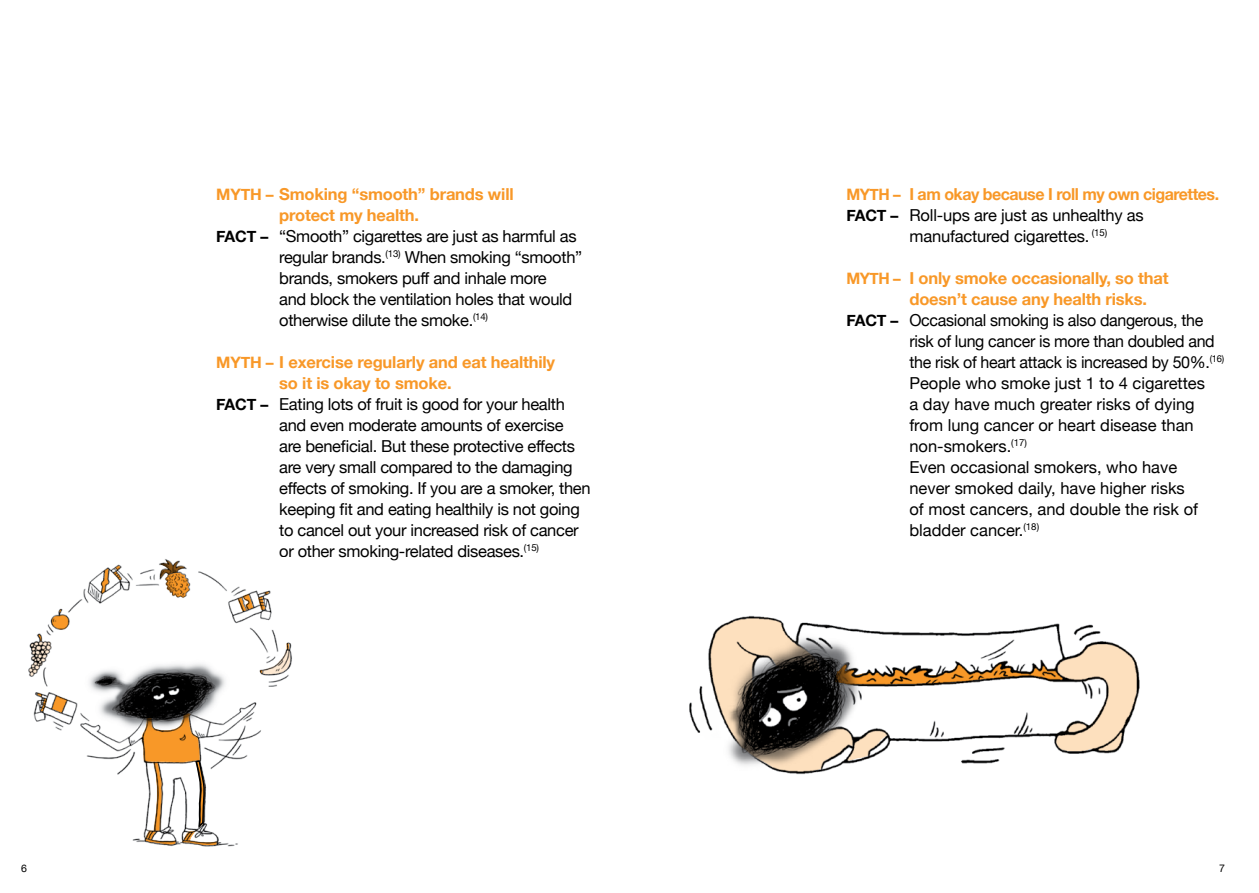
<style>
.page{position:relative;width:1259px;height:893px;background:#fff}
.page>*{position:absolute;margin:0;border:0;box-sizing:border-box;transform-origin:0 0}
.t1{font:16.5px "Helvetica Neue";letter-spacing:-.02em;color:#000}
.t2{font:16.5px "Helvetica Neue";color:#000}
.t3{font:700 16.5px "Helvetica Neue";letter-spacing:-.01em;color:#f89828}
.t4{font:700 16.5px "Helvetica Neue";letter-spacing:-.03em;color:#f89828}
.t5{font:10.5px "Helvetica Neue";color:#000}
.s1{font-size:15.75px}
.s2{font-weight:700;font-size:15.75px}
</style>
<div class="page">
<svg style="left:709px;top:618px;width:429px;height:154px"></svg>
<img style="left:28px;top:559px;width:264px;height:288px">
<svg style="left:142px;top:713px;width:75px;height:132px"></svg>
<svg style="left:238px;top:592px;width:31px;height:19px"></svg>
<svg style="left:260px;top:643px;width:30px;height:31px"></svg>
<svg style="left:37px;top:693px;width:30px;height:20px"></svg>
<svg style="left:101px;top:566px;width:20px;height:28px"></svg>
<svg style="left:29px;top:609px;width:40px;height:67px"></svg>
<svg style="left:160px;top:561px;width:29px;height:36px"></svg>
<p class="t3" style="left:216px;top:184px;width:299px"><span class="s1">MYTH –</span> Smoking “smooth” brands will</p>
<p class="t3" style="left:279px;top:205px;width:141px">protect my health.</p>
<p class="t1" style="left:216px;top:226px;width:362px"><span class="s2">FACT –</span> “Smooth” cigarettes are just as harmful as</p>
<p class="t1" style="left:279px;top:247px;width:304px">regular brands.<sup>(13)</sup> When smoking “smooth”</p>
<p class="t1" style="left:279px;top:268px;width:269px">brands, smokers puff and inhale more</p>
<p class="t1" style="left:279px;top:289px;width:295px">and block the ventilation holes that would</p>
<p class="t1" style="left:279px;top:310px;width:210px">otherwise dilute the smoke.<sup>(14)</sup></p>
<p class="t3" style="left:216px;top:352px;width:340px"><span class="s1">MYTH –</span> I exercise regularly and eat healthily</p>
<p class="t3" style="left:279px;top:373px;width:174px">so it is okay to smoke.</p>
<p class="t1" style="left:216px;top:394px;width:350px"><span class="s2">FACT –</span> Eating lots of fruit is good for your health</p>
<p class="t1" style="left:279px;top:415px;width:286px">and even moderate amounts of exercise</p>
<p class="t1" style="left:279px;top:436px;width:297px">are beneficial. But these protective effects</p>
<p class="t1" style="left:279px;top:457px;width:295px">are very small compared to the damaging</p>
<p class="t1" style="left:279px;top:478px;width:313px">effects of smoking. If you are a smoker, then</p>
<p class="t1" style="left:279px;top:499px;width:302px">keeping fit and eating healthily is not going</p>
<p class="t1" style="left:279px;top:520px;width:301px">to cancel out your increased risk of cancer</p>
<p class="t1" style="left:279px;top:541px;width:261px">or other smoking-related diseases.<sup>(15)</sup></p>
<p class="t4" style="left:846px;top:184px;width:374px"><span class="s1">MYTH –</span> I am okay because I roll my own cigarettes.</p>
<p class="t1" style="left:846px;top:205px;width:299px"><span class="s2">FACT –</span> Roll-ups are just as unhealthy as</p>
<p class="t1" style="left:909px;top:226px;width:199px">manufactured cigarettes. <sup>(15)</sup></p>
<p class="t3" style="left:846px;top:268px;width:324px"><span class="s1">MYTH –</span> I only smoke occasionally, so that</p>
<p class="t3" style="left:909px;top:289px;width:239px">doesn’t cause any health risks.</p>
<p class="t1" style="left:846px;top:310px;width:358px"><span class="s2">FACT –</span> Occasional smoking is also dangerous, the</p>
<p class="t1" style="left:909px;top:331px;width:307px">risk of lung cancer is more than doubled and</p>
<p class="t1" style="left:909px;top:352px;width:316px">the risk of heart attack is increased by 50%.<sup>(16)</sup></p>
<p class="t2" style="left:909px;top:373px;width:297px">People who smoke just 1 to 4 cigarettes</p>
<p class="t2" style="left:909px;top:394px;width:287px">a day have much greater risks of dying</p>
<p class="t2" style="left:909px;top:415px;width:286px">from lung cancer or heart disease than</p>
<p class="t2" style="left:909px;top:436px;width:119px">non-smokers.<sup>(17)</sup></p>
<p class="t2" style="left:909px;top:457px;width:269px">Even occasional smokers, who have</p>
<p class="t2" style="left:909px;top:478px;width:277px">never smoked daily, have higher risks</p>
<p class="t2" style="left:909px;top:499px;width:290px">of most cancers, and double the risk of</p>
<p class="t2" style="left:909px;top:520px;width:131px">bladder cancer.<sup>(18)</sup></p>
<p class="t5" style="left:21px;top:862px;width:7px">6</p>
<p class="t5" style="left:1219px;top:862px;width:7px">7</p>
</div>
